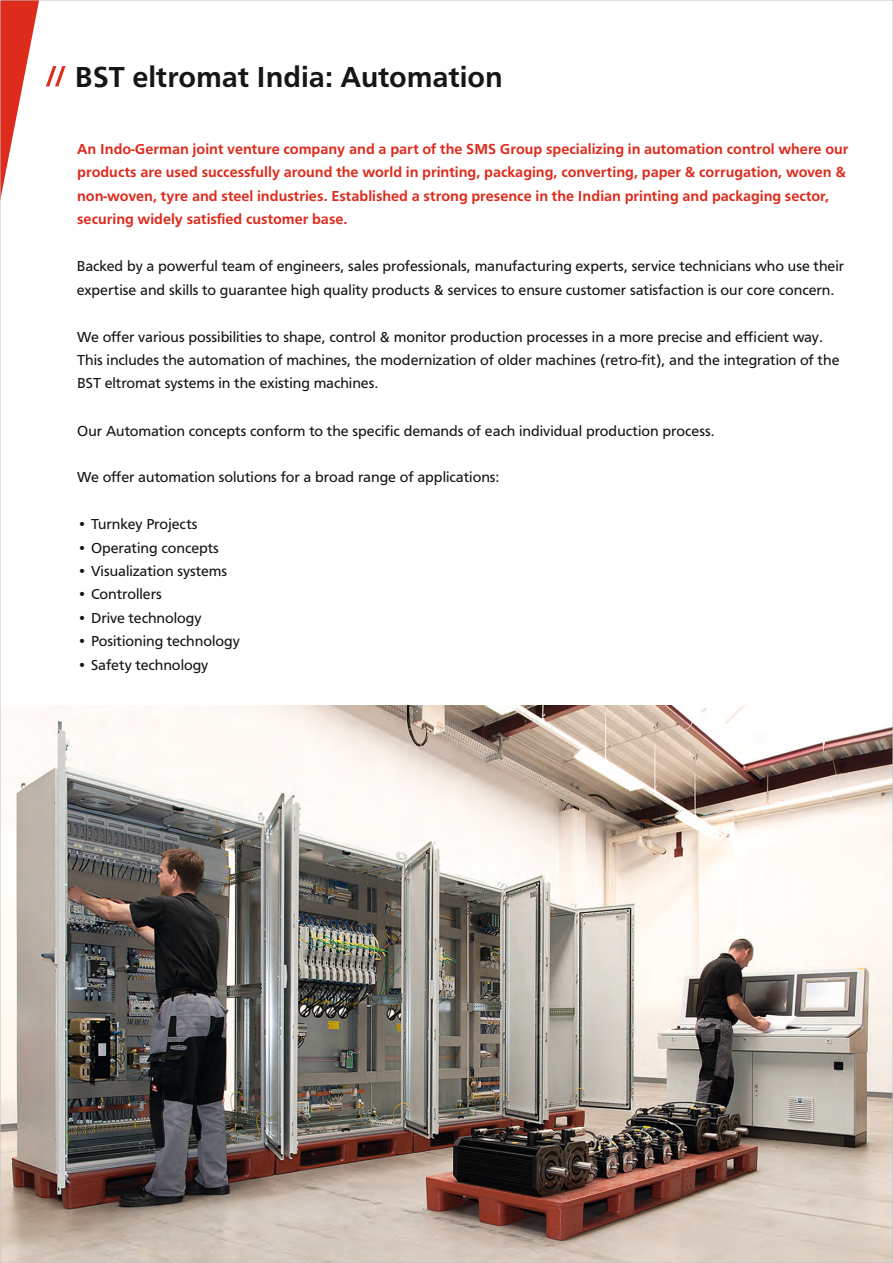
<style>
.page{position:relative;width:893px;height:1263px;background:#fff}
.page>*{position:absolute;margin:0;border:0;box-sizing:border-box;transform-origin:0 0}
.t1{font:700 30px "Carto Gothic Std";color:#151616}
.t2{font:15px/23.4px "Carto Gothic Std";color:#151616}
.t3{font:700 15px/23.4px "Carto Gothic Std";color:#dd2b1c}
</style>
<div class="page">
<svg style="left:2px;top:2px;width:37px;height:189px"></svg>
<img style="left:2px;top:706px;width:889px;height:555px">
<h1 class="t1" style="left:47px;top:64px;width:457px"><sup>//</sup> BST eltromat India: Automation</h1>
<p class="t3" style="left:77px;top:138px;width:773px">An Indo-German joint venture company and a part of the SMS Group specializing in automation control where our products are used successfully around the world in printing, packaging, converting, paper &amp; corrugation, woven &amp; non-woven, tyre and steel industries. Established a strong presence in the Indian printing and packaging sector, securing widely satisfied customer base.</p>
<p class="t2" style="left:77px;top:256px;width:769px">Backed by a powerful team of engineers, sales professionals, manufacturing experts, service technicians who use their expertise and skills to guarantee high quality products &amp; services to ensure customer satisfaction is our core concern.</p>
<p class="t2" style="left:77px;top:326px;width:764px">We offer various possibilities to shape, control &amp; monitor production processes in a more precise and efficient way.<br>This includes the automation of machines, the modernization of older machines (retro-fit), and the integration of the<br>BST eltromat systems in the existing machines.</p>
<p class="t2" style="left:77px;top:420px;width:639px">Our Automation concepts conform to the specific demands of each individual production process.</p>
<p class="t2" style="left:77px;top:467px;width:424px">We offer automation solutions for a broad range of applications:</p>
<p class="t2" style="left:77px;top:514px;width:122px">• Turnkey Projects</p>
<p class="t2" style="left:77px;top:537px;width:143px">• Operating concepts</p>
<p class="t2" style="left:77px;top:560px;width:151px">• Visualization systems</p>
<p class="t2" style="left:77px;top:584px;width:86px">• Controllers</p>
<p class="t2" style="left:77px;top:607px;width:126px">• Drive technology</p>
<p class="t2" style="left:77px;top:631px;width:164px">• Positioning technology</p>
<p class="t2" style="left:77px;top:654px;width:133px">• Safety technology</p>
</div>
